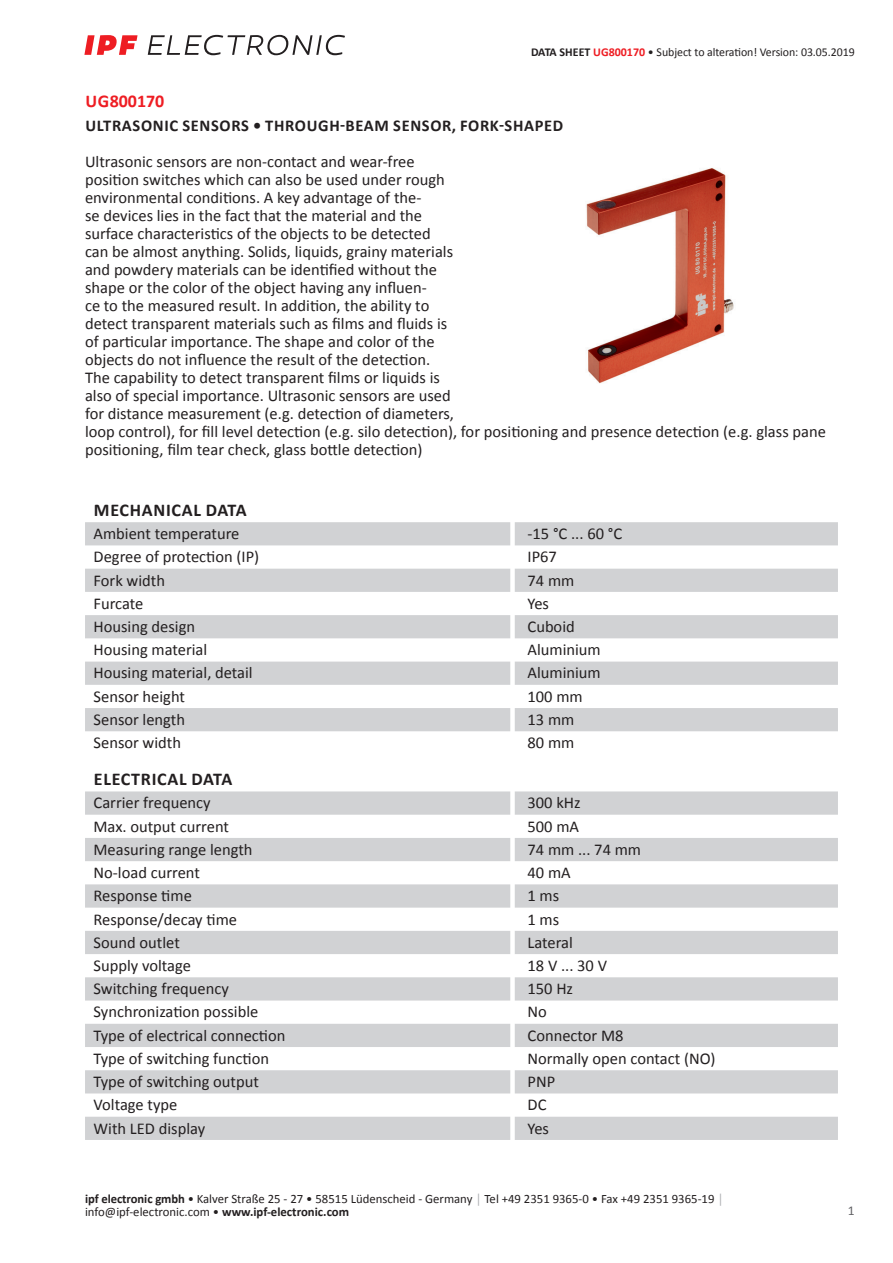
<style>
.page{position:relative;width:893px;height:1263px;background:#fff}
.page>*{position:absolute;margin:0;border:0;box-sizing:border-box;transform-origin:0 0}
.t1{font:700 18px "Calibri";letter-spacing:.04em;color:#231f20}
.t2{font:700 18px "Calibri";color:#ee1d23}
.t3{font:16.5px/18px "Calibri";color:#231f20}
.t4{font:700 16.5px "Calibri";letter-spacing:.04em;color:#231f20}
.t5{font:13.5px "Calibri";color:#636366}
.t6{font:12.75px/12.6px "Calibri";color:#231f20}
.t7{font:12px "Calibri";letter-spacing:-.005em;color:#231f20}
.s1{font-weight:700}
.s2{font-weight:700;color:#ee1d23}
.s3{color:#a8a9ad}
</style>
<div class="page">
<svg style="left:148px;top:35px;width:197px;height:20px"></svg>
<svg style="left:84px;top:35px;width:54px;height:20px"></svg>
<svg style="left:85px;top:522px;width:753px;height:209px;fill:#d1d2d4"></svg>
<svg style="left:85px;top:791px;width:753px;height:349px;fill:#d1d2d4"></svg>
<img style="left:586px;top:168px;width:148px;height:216px">
<p class="t7" style="left:531px;top:44px;width:325px"><span class="s1">DATA SHEET</span> <span class="s2">UG800170</span> • Subject to alteration! Version: 03.05.2019</p>
<p class="t2" style="left:85px;top:88px;width:81px">UG800170</p>
<p class="t4" style="left:85px;top:114px;width:479px">ULTRASONIC SENSORS • THROUGH-BEAM SENSOR, FORK-SHAPED</p>
<p class="t3" style="left:85px;top:152px;width:742px">Ultrasonic sensors are non-contact and wear-free<br>position switches which can also be used under rough<br>environmental conditions. A key advantage of the-<br>se devices lies in the fact that the material and the<br>surface characteristics of the objects to be detected<br>can be almost anything. Solids, liquids, grainy materials<br>and powdery materials can be identified without the<br>shape or the color of the object having any influen-<br>ce to the measured result. In addition, the ability to<br>detect transparent materials such as films and fluids is<br>of particular importance. The shape and color of the<br>objects do not influence the result of the detection.<br>The capability to detect transparent films or liquids is<br>also of special importance. Ultrasonic sensors are used<br>for distance measurement (e.g. detection of diameters,<br>loop control), for fill level detection (e.g. silo detection), for positioning and presence detection (e.g. glass pane positioning, film tear check, glass bottle detection)</p>
<p class="t1" style="left:94px;top:497px;width:154px">MECHANICAL DATA</p>
<p class="t3" style="left:94px;top:524px;width:147px">Ambient temperature</p>
<p class="t3" style="left:527px;top:524px;width:96px">-15 °C ... 60 °C</p>
<p class="t3" style="left:94px;top:547px;width:167px">Degree of protection (IP)</p>
<p class="t3" style="left:527px;top:547px;width:31px">IP67</p>
<p class="t3" style="left:94px;top:571px;width:73px">Fork width</p>
<p class="t3" style="left:527px;top:571px;width:48px">74 mm</p>
<p class="t3" style="left:94px;top:594px;width:51px">Furcate</p>
<p class="t3" style="left:527px;top:594px;width:23px">Yes</p>
<p class="t3" style="left:94px;top:617px;width:103px">Housing design</p>
<p class="t3" style="left:527px;top:617px;width:49px">Cuboid</p>
<p class="t3" style="left:94px;top:640px;width:115px">Housing material</p>
<p class="t3" style="left:527px;top:640px;width:75px">Aluminium</p>
<p class="t3" style="left:94px;top:663px;width:161px">Housing material, detail</p>
<p class="t3" style="left:527px;top:663px;width:75px">Aluminium</p>
<p class="t3" style="left:94px;top:687px;width:93px">Sensor height</p>
<p class="t3" style="left:527px;top:687px;width:57px">100 mm</p>
<p class="t3" style="left:94px;top:710px;width:93px">Sensor length</p>
<p class="t3" style="left:527px;top:710px;width:48px">13 mm</p>
<p class="t3" style="left:94px;top:733px;width:89px">Sensor width</p>
<p class="t3" style="left:527px;top:733px;width:48px">80 mm</p>
<p class="t1" style="left:94px;top:766px;width:140px">ELECTRICAL DATA</p>
<p class="t3" style="left:94px;top:793px;width:119px">Carrier frequency</p>
<p class="t3" style="left:527px;top:793px;width:55px">300 kHz</p>
<p class="t3" style="left:94px;top:817px;width:137px">Max. output current</p>
<p class="t3" style="left:527px;top:817px;width:53px">500 mA</p>
<p class="t3" style="left:94px;top:840px;width:160px">Measuring range length</p>
<p class="t3" style="left:527px;top:840px;width:115px">74 mm ... 74 mm</p>
<p class="t3" style="left:94px;top:863px;width:108px">No-load current</p>
<p class="t3" style="left:527px;top:863px;width:45px">40 mA</p>
<p class="t3" style="left:94px;top:886px;width:100px">Response time</p>
<p class="t3" style="left:527px;top:886px;width:33px">1 ms</p>
<p class="t3" style="left:94px;top:909px;width:145px">Response/decay time</p>
<p class="t3" style="left:527px;top:909px;width:33px">1 ms</p>
<p class="t3" style="left:94px;top:933px;width:88px">Sound outlet</p>
<p class="t3" style="left:527px;top:933px;width:47px">Lateral</p>
<p class="t3" style="left:94px;top:956px;width:99px">Supply voltage</p>
<p class="t3" style="left:527px;top:956px;width:81px">18 V ... 30 V</p>
<p class="t3" style="left:94px;top:979px;width:137px">Switching frequency</p>
<p class="t3" style="left:527px;top:979px;width:47px">150 Hz</p>
<p class="t3" style="left:94px;top:1002px;width:166px">Synchronization possible</p>
<p class="t3" style="left:527px;top:1002px;width:21px">No</p>
<p class="t3" style="left:94px;top:1026px;width:193px">Type of electrical connection</p>
<p class="t3" style="left:527px;top:1026px;width:98px">Connector M8</p>
<p class="t3" style="left:94px;top:1049px;width:177px">Type of switching function</p>
<p class="t3" style="left:527px;top:1049px;width:190px">Normally open contact (NO)</p>
<p class="t3" style="left:94px;top:1072px;width:167px">Type of switching output</p>
<p class="t3" style="left:527px;top:1072px;width:29px">PNP</p>
<p class="t3" style="left:94px;top:1095px;width:85px">Voltage type</p>
<p class="t3" style="left:527px;top:1095px;width:20px">DC</p>
<p class="t3" style="left:94px;top:1119px;width:113px">With LED display</p>
<p class="t3" style="left:527px;top:1119px;width:23px">Yes</p>
<p class="t6" style="left:85px;top:1192px;width:640px"><span class="s1">ipf electronic gmbh</span> • Kalver Straße 25 - 27 • 58515 Lüdenscheid - Germany <span class="s3">│</span> Tel +49 2351 9365-0 • Fax +49 2351 9365-19 <span class="s3">│ </span>info@ipf-electronic.com • <span class="s1">www.ipf-electronic.com</span></p>
<p class="t5" style="left:848px;top:1201px;width:8px">1</p>
</div>
